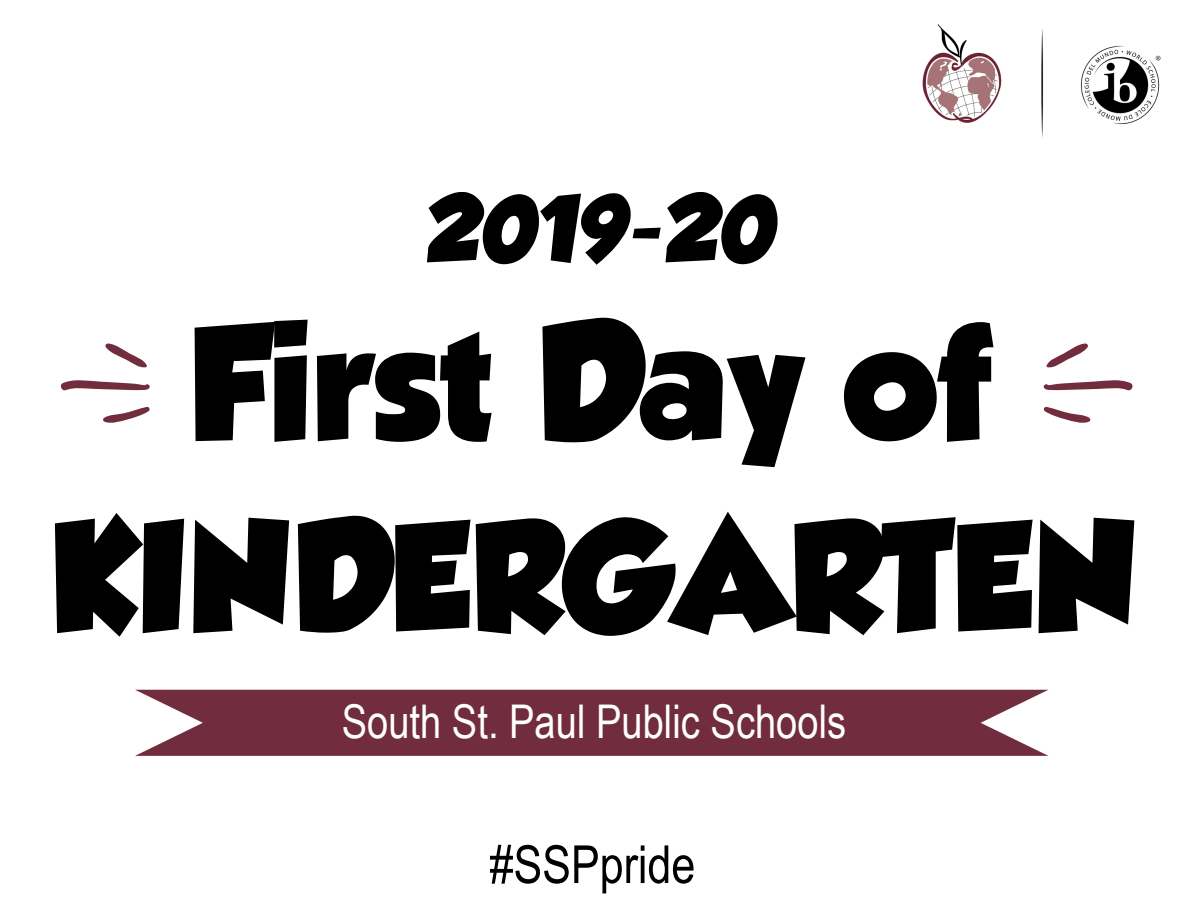
<style>
.page{position:relative;width:1188px;height:918px;background:#fff}
.page>*{position:absolute;margin:0;border:0;box-sizing:border-box;transform-origin:0 0}
.t1{font:145.5px "GROBOLD";color:#000}
.t2{font:136.5px "GROBOLD";color:#000}
.t3{font:82.5px "GROBOLD";color:#000}
.t4{font:52.5px "Arial Narrow";color:#000}
.t5{font:46.5px "Arial Narrow";color:#fff}
</style>
<div class="page">
<svg style="left:135px;top:690px;width:913px;height:66px;background:#7b3c4c"></svg>
<svg style="left:1043px;top:380px;width:90px;height:11px"></svg>
<svg style="left:1046px;top:343px;width:42px;height:25px"></svg>
<svg style="left:1043px;top:406px;width:48px;height:17px"></svg>
<svg style="left:61px;top:380px;width:89px;height:11px"></svg>
<svg style="left:105px;top:343px;width:42px;height:25px"></svg>
<svg style="left:103px;top:406px;width:47px;height:17px"></svg>
<img style="left:922px;top:24px;width:239px;height:113px">
<p class="t3" style="left:424px;top:180px;width:362px">2019-20</p>
<p class="t1" style="left:189px;top:296px;width:808px">First Day of</p>
<p class="t2" style="left:51px;top:496px;width:1088px">KINDERGARTEN</p>
<p class="t5" style="left:342px;top:687px;width:506px">South St. Paul Public Schools</p>
<p class="t4" style="left:490px;top:826px;width:207px">#SSPpride</p>
</div>
